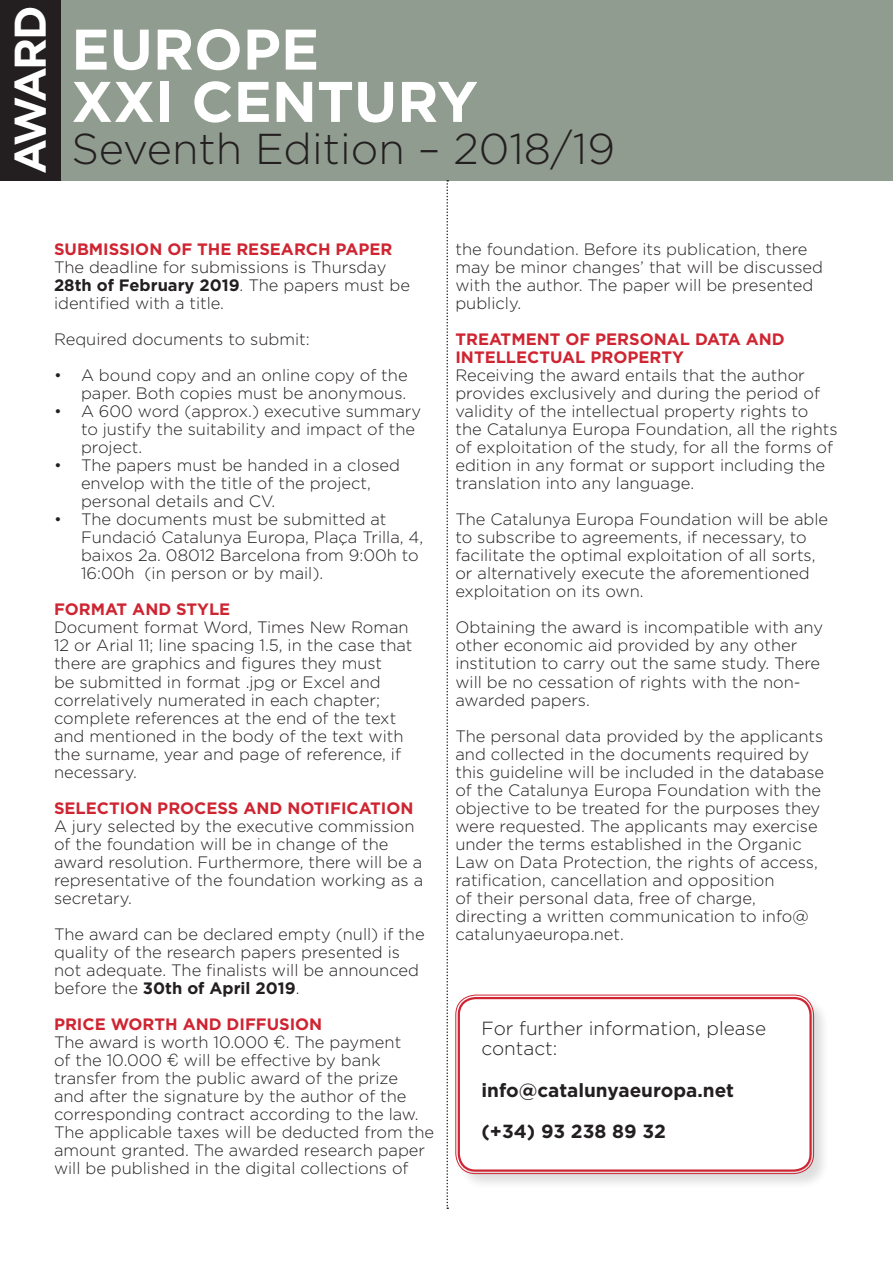
<style>
.page{position:relative;width:893px;height:1263px;background:#fff}
.page>*{position:absolute;margin:0;border:0;box-sizing:border-box;transform-origin:0 0}
.t1{font:700 57.15px/52.3px "Gotham";color:#fff}
.t2{font:700 44.25px "Gotham";color:#fff}
.t3{font:300 43.2px "Gotham";color:#231f20}
.t4{font:700 18.9px/41.4px "Gotham";color:#231f20}
.t5{font:300 18.9px/20.7px "Gotham";color:#231f20}
.t6{font:300 16.5px/18px "Gotham";color:#231f20}
.t7{font:700 16.5px/18px "Gotham";color:#cf2431}
.s1{font-weight:700}
.s2{font-weight:700;color:#cf2431}
.s3{font-family:"Benton Sans"}
</style>
<div class="page">
<div style="left:61px;top:0;width:832px;height:180px;background:#8f9c8f"></div>
<div style="left:0;top:0;width:61px;height:180px;background:#231f20"></div>
<div style="left:456px;top:995px;width:375px;height:196px;background:#231f20;opacity:.15"></div>
<div style="left:458px;top:997px;width:354px;height:175px;background:#fff;border-radius:18px"></div>
<div style="left:455px;top:995px;width:359px;height:179px;border:1px solid #cf2431;border-radius:20px"></div>
<div style="left:458px;top:997px;width:354px;height:175px;border:2px solid #cf2431;border-radius:17px"></div>
<svg style="left:446px;top:180px;width:2px;height:1029px"></svg>
<h2 class="t2" style="left:4px;top:174px;width:171px;rotate:-90deg">award</h2>
<h1 class="t1" style="left:71px;top:22px;width:408px">EUROPE<br>XXI CENTURY</h1>
<h3 class="t3" style="left:71px;top:125px;width:545px">Seventh Edition – 2018/19</h3>
<p class="t6" style="left:455px;top:240px;width:369px">the foundation. Before its publication, there may be minor changes’ that will be discussed with the author. The paper will be presented publicly.</p>
<p class="t7" style="left:455px;top:330px;width:329px">TREATMENT OF PERSONAL DATA AND<br>INTELLECTUAL PROPERTY</p>
<p class="t6" style="left:455px;top:366px;width:384px">Receiving the award entails that the author provides exclusively and during the period of validity of the intellectual property rights to the Catalunya Europa Foundation, all the rights of exploitation of the study, for all the forms of edition in any format or support including the translation into any language.</p>
<p class="t6" style="left:455px;top:510px;width:374px">The Catalunya Europa Foundation will be able to subscribe to agreements, if necessary, to facilitate the optimal exploitation of all sorts, or alternatively execute the aforementioned exploitation on its own.</p>
<p class="t6" style="left:455px;top:618px;width:369px">Obtaining the award is incompatible with any other economic aid provided by any other institution to carry out the same study. There will be no cessation of rights with the non&shy;awarded papers.</p>
<p class="t6" style="left:455px;top:726px;width:370px">The personal data provided by the applicants and collected in the documents required by this guideline will be included in the database of the Catalunya Europa Foundation with the objective to be treated for the purposes they were requested. The applicants may exercise under the terms established in the Organic Law on Data Protection, the rights of access, ratification, cancellation and opposition<br>of their personal data, free of charge, directing a written communication to info@ catalunyaeuropa.net.</p>
<p class="t7" style="left:54px;top:240px;width:340px">SUBMISSION OF THE RESEARCH PAPER</p>
<p class="t6" style="left:54px;top:258px;width:357px">The deadline for submissions is Thursday<br><span class="s1">28th of February 2019</span>. The papers must be identified with a title.</p>
<p class="t6" style="left:54px;top:330px;width:257px">Required documents to submit:</p>
<p class="t6" style="left:54px;top:366px;width:355px;text-align:right">• A bound copy and an online copy of the paper. Both copies must be anonymous.</p>
<p class="t6" style="left:81px;top:402px;width:342px;text-indent:-27px">• A 600 word (approx.) executive summary to justify the suitability and impact of the project.</p>
<p class="t6" style="left:81px;top:456px;width:321px;text-indent:-27px">• The papers must be handed in a closed envelop with the title of the project, personal details and CV.</p>
<p class="t6" style="left:81px;top:510px;width:344px;text-indent:-27px">• The documents must be submitted at Fundació Catalunya Europa, Plaça Trilla, 4, baixos 2a. 08012 Barcelona from 9:00h to 16:00h (in person or by mail).</p>
<p class="t7" style="left:54px;top:600px;width:178px">FORMAT AND STYLE</p>
<p class="t6" style="left:54px;top:618px;width:360px">Document format Word, Times New Roman 12 or Arial 11; line spacing 1.5, in the case that there are graphics and figures they must<br>be submitted in format .jpg or Excel and correlatively numerated in each chapter; complete references at the end of the text and mentioned in the body of the text with the surname, year and page of reference, if necessary.</p>
<p class="t7" style="left:54px;top:798px;width:361px">SELECTION PROCESS AND NOTIFICATION</p>
<p class="t6" style="left:54px;top:816px;width:371px">A jury selected by the executive commission of the foundation will be in change of the award resolution. Furthermore, there will be a representative of the foundation working as a secretary.</p>
<p class="t6" style="left:54px;top:924px;width:372px">The award can be declared empty (null) if the quality of the research papers presented is not adequate. The finalists will be announced before the <span class="s1">30th of April 2019</span>.</p>
<p class="t6" style="left:54px;top:1014px;width:382px"><span class="s2">PRICE WORTH an d DIFFUSION<br></span>The award is worth 10.000 <span class="s3">€</span>. The payment<br>of the 10.000 <span class="s3">€</span> will be effective by bank transfer from the public award of the prize<br>and after the signature by the author of the corresponding contract according to the law.<br>The applicable taxes will be deducted from the amount granted. The awarded research paper will be published in the digital collections of</p>
<p class="t5" style="left:482px;top:1017px;width:286px">For further information, please contact:</p>
<p class="t4" style="left:482px;top:1069px;width:254px">info@catalunyaeuropa.net (+34) 93 238 89 32</p>
</div>
